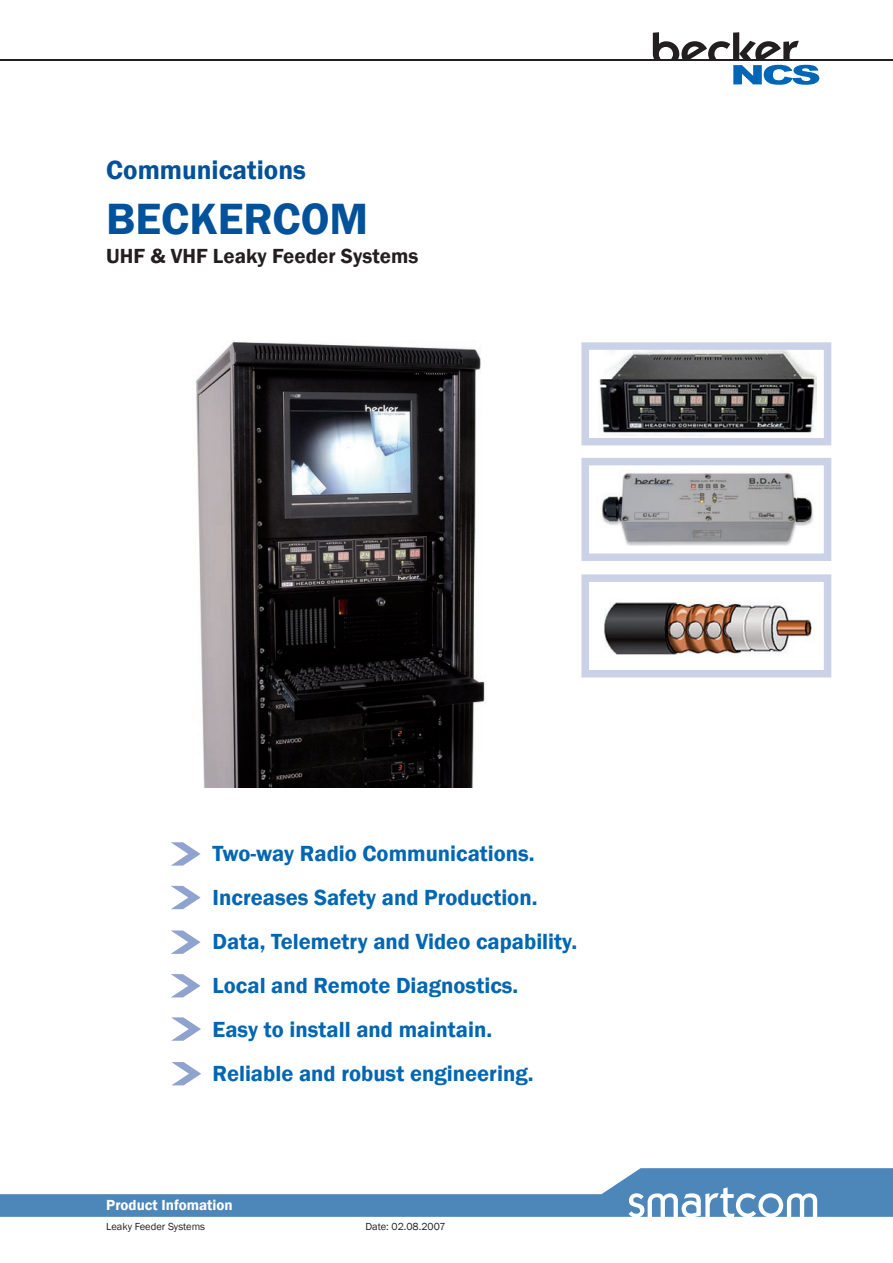
<style>
.page{position:relative;width:893px;height:1263px;background:#fff}
.page>*{position:absolute;margin:0;border:0;box-sizing:border-box;transform-origin:0 0}
.t1{font:600 45px "Franklin Gothic";color:#01529a}
.t2{font:600 27px "Franklin Gothic";color:#01529a}
.t3{font:600 22.5px/44px "Franklin Gothic";color:#0166b3}
.t4{font:600 21px "Franklin Gothic";color:#231f20}
.t5{font:600 15px "Franklin Gothic";color:#fff}
.t6{font:10.5px "Franklin Gothic";color:#231f20}
</style>
<div class="page">
<hr style="left:0;top:59px;width:893px;height:1px;background:#231f20">
<svg style="left:653px;top:32px;width:146px;height:27px"></svg>
<svg style="left:733px;top:65px;width:86px;height:20px"></svg>
<svg style="left:0;top:1168px;width:893px;height:49px"></svg>
<div style="left:581px;top:342px;width:250px;height:103px;border:8px solid #cbd2e8"></div>
<svg style="left:171px;top:930px;width:30px;height:24px"></svg>
<svg style="left:171px;top:974px;width:30px;height:23px"></svg>
<svg style="left:171px;top:886px;width:30px;height:23px"></svg>
<svg style="left:171px;top:842px;width:30px;height:24px"></svg>
<svg style="left:171px;top:1017px;width:30px;height:24px"></svg>
<svg style="left:171px;top:1062px;width:30px;height:23px"></svg>
<div style="left:581px;top:458px;width:250px;height:103px;border:8px solid #cbd2e8"></div>
<div style="left:581px;top:574px;width:250px;height:103px;border:8px solid #cbd2e8"></div>
<img style="left:599px;top:351px;width:217px;height:86px">
<img style="left:604px;top:602px;width:210px;height:53px">
<img style="left:196px;top:340px;width:291px;height:447px">
<img style="left:601px;top:472px;width:213px;height:74px">
<p class="t2" style="left:106px;top:154px;width:201px">Communications</p>
<h1 class="t1" style="left:106px;top:191px;width:263px">BECKERCOM</h1>
<p class="t4" style="left:106px;top:243px;width:313px">UHF &amp; VHF Leaky Feeder Systems</p>
<p class="t3" style="left:213px;top:832px;width:366px">Two-way Radio Communications.<br>Increases Safety and Production.<br>Data, Telemetry and Video capability.<br>Local and Remote Diagnostics.<br>Easy to install and maintain.<br>Reliable and robust engineering.</p>
<p class="t5" style="left:106px;top:1196px;width:128px">Product Infomation</p>
<p class="t6" style="left:106px;top:1219px;width:100px">Leaky Feeder Systems</p>
<p class="t6" style="left:365px;top:1219px;width:82px">Date: 02.08.2007</p>
</div>
